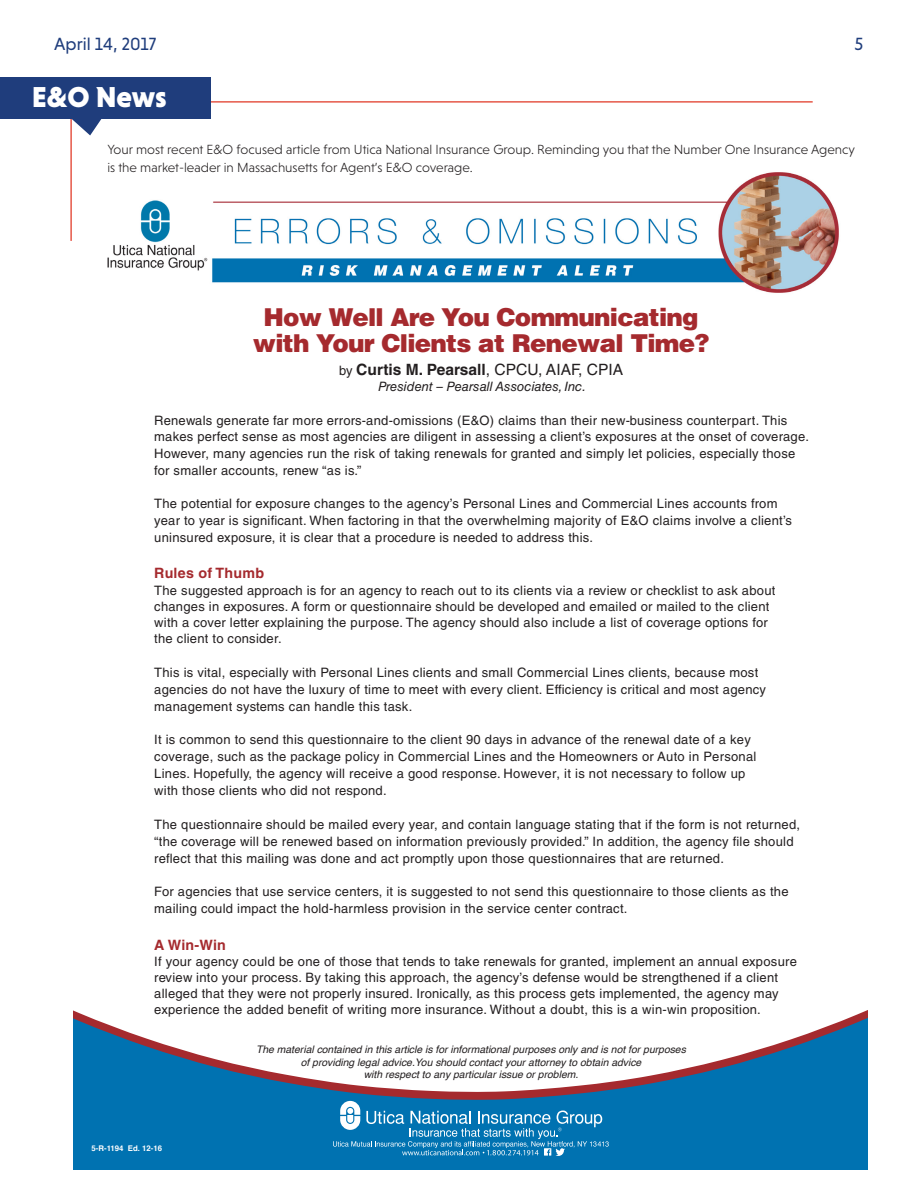
<style>
.page{position:relative;width:918px;height:1188px;background:#fff}
.page>*{position:absolute;margin:0;border:0;box-sizing:border-box;transform-origin:0 0}
.t1{font:900 29.4px "Niveau Grotesk";color:#fff}
.t2{font:900 24.6px/26px "Helvetica";letter-spacing:-.03em;color:#a52a2e;text-align:center}
.t3{font:18px "Niveau Grotesk";color:#1f3d7c}
.t4{font:700 15.6px "Helvetica LT Std";color:#231f20}
.t5{font:700 14.25px "Helvetica LT Std";letter-spacing:.02em;color:#a52a2e}
.Body_Type{font:300 13.5px/18px "Niveau Grotesk";color:#231f20}
.t6{font:13.05px/16.8px "Helvetica LT Std";letter-spacing:.02em;color:#231f20}
.t7{font:italic 13.05px "Helvetica LT Std";color:#231f20}
.t8{font:italic 10.35px/12.5px "Helvetica";color:#231f20;text-align:center}
.t9{font:700 7.8px "Helvetica";color:#fff}
.s1{font-weight:400;font-size:13.05px}
.s2{font-weight:400}
</style>
<div class="page">
<img style="left:107px;top:172px;width:732px;height:121px">
<svg style="left:74px;top:1010px;width:794px;height:160px;fill:#0072b1"></svg>
<svg style="left:333px;top:1101px;width:276px;height:55px;background:#2988bd"></svg>
<hr style="left:70px;top:110px;width:2px;height:131px;background:#e65848">
<hr style="left:199px;top:101px;width:614px;height:2px;background:#e65848">
<svg style="left:67px;top:118px;width:36px;height:17px"></svg>
<div style="left:0;top:77px;width:211px;height:41px;background:#1f3d7c"></div>
<h3 class="t3" style="left:54px;top:34px;width:103px">April 14, 2017</h3>
<h3 class="t3" style="left:855px;top:34px;width:10px">5</h3>
<p class="t1" style="left:32px;top:80px;width:137px">E&amp;O News</p>
<p class="Body_Type" style="left:107px;top:140px;width:749px">Your most recent E&amp;O focused article from Utica National Insurance Group. Reminding you that the Number One Insurance Agency is the market-leader in Massachusetts for Agent’s E&amp;O coverage.</p>
<p class="t2" style="left:253px;top:303px;width:458px">How Well Are You Communicating with Your Clients at Renewal Time?</p>
<p class="t4" style="left:339px;top:360px;width:286px"><span class="s1">by</span> Curtis M. Pearsall<span class="s2">, CPCU, AIAF, CPIA</span></p>
<p class="t7" style="left:378px;top:379px;width:210px">President – Pearsall Associates, Inc.</p>
<p class="t6" style="left:154px;top:412px;width:656px">Renewals generate far more errors-and-omissions (E&amp;O) claims than their new-business counterpart. This makes perfect sense as most agencies are diligent in assessing a client’s exposures at the onset of coverage.<br>However, many agencies run the risk of taking renewals for granted and simply let policies, especially those</p>
<p class="t6" style="left:154px;top:462px;width:209px">for smaller accounts, renew “as is.”</p>
<p class="t6" style="left:154px;top:495px;width:639px">The potential for exposure changes to the agency’s Personal Lines and Commercial Lines accounts from year to year is significant. When factoring in that the overwhelming majority of E&amp;O claims involve a client’s uninsured exposure, it is clear that a procedure is needed to address this.</p>
<p class="t5" style="left:154px;top:565px;width:111px">Rules of Thumb</p>
<p class="t6" style="left:154px;top:582px;width:623px;line-height:16px">The suggested approach is for an agency to reach out to its clients via a review or checklist to ask about changes in exposures. A form or questionnaire should be developed and emailed or mailed to the client with a cover letter explaining the purpose. The agency should also include a list of coverage options for the client to consider.</p>
<p class="t6" style="left:154px;top:664px;width:613px">This is vital, especially with Personal Lines clients and small Commercial Lines clients, because most agencies do not have the luxury of time to meet with every client. Efficiency is critical and most agency management systems can handle this task.</p>
<p class="t6" style="left:154px;top:732px;width:604px">It is common to send this questionnaire to the client 90 days in advance of the renewal date of a key coverage, such as the package policy in Commercial Lines and the Homeowners or Auto in Personal<br>Lines. Hopefully, the agency will receive a good response. However, it is not necessary to follow up</p>
<p class="t6" style="left:154px;top:782px;width:234px">with those clients who did not respond.</p>
<p class="t6" style="left:154px;top:816px;width:647px">The questionnaire should be mailed every year, and contain language stating that if the form is not returned, “the coverage will be renewed based on information previously provided.” In addition, the agency file should reflect that this mailing was done and act promptly upon those questionnaires that are returned.</p>
<p class="t6" style="left:154px;top:883px;width:636px">For agencies that use service centers, it is suggested to not send this questionnaire to those clients as the mailing could impact the hold-harmless provision in the service center contract.</p>
<p class="t5" style="left:154px;top:936px;width:73px">A Win-Win</p>
<p class="t6" style="left:154px;top:954px;width:644px;line-height:16px">If your agency could be one of those that tends to take renewals for granted, implement an annual exposure review into your process. By taking this approach, the agency’s defense would be strengthened if a client alleged that they were not properly insured. Ironically, as this process gets implemented, the agency may experience the added benefit of writing more insurance. Without a doubt, this is a win-win proposition.</p>
<p class="t9" style="left:92px;top:1142px;width:72px">5-R-1194 Ed. 12-16</p>
<p class="t8" style="left:256px;top:1044px;width:431px">The material contained in this article is for informational purposes only and is not for purposes of providing legal advice.You should contact your attorney to obtain advice<br>with respect to any particular issue or problem.</p>
</div>
